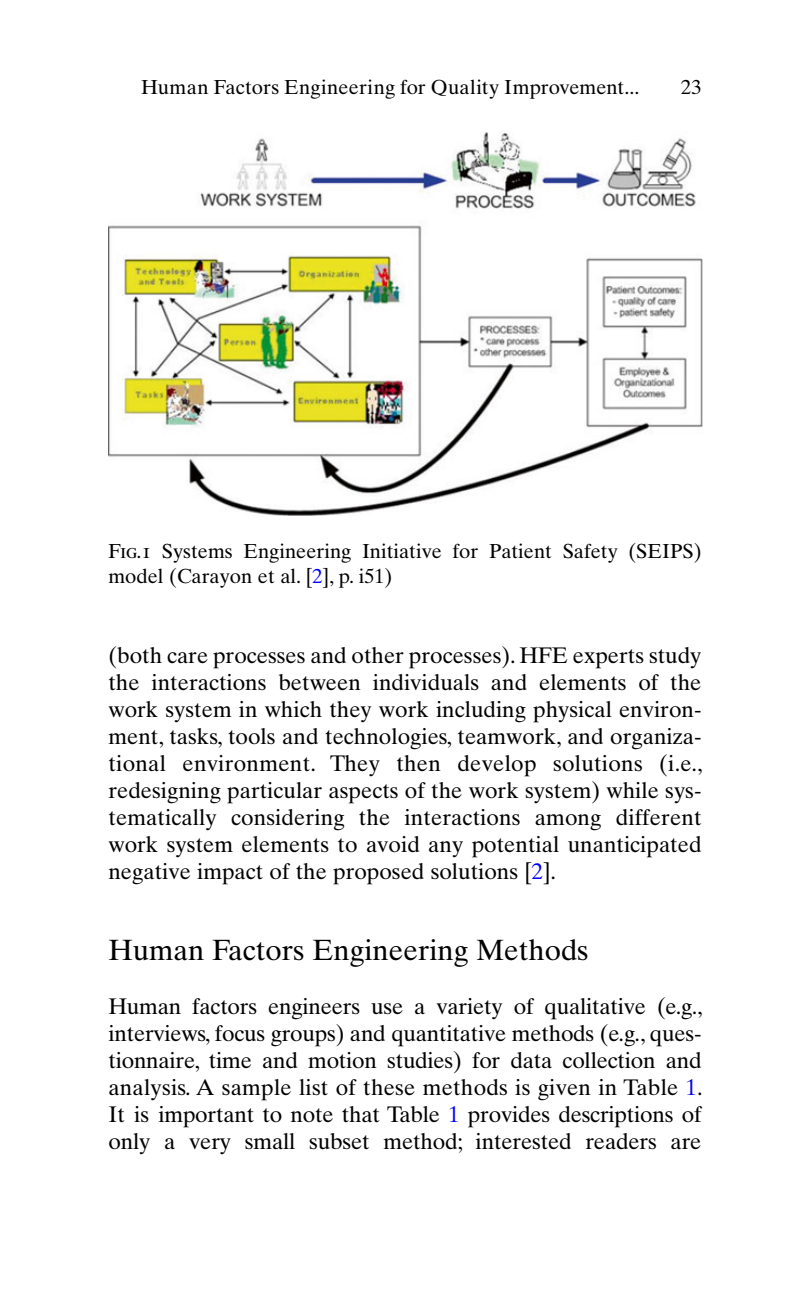
<style>
.page{position:relative;width:810px;height:1296px;background:#fff}
.page>*{position:absolute;margin:0;border:0;box-sizing:border-box;transform-origin:0 0}
.t1{font:29.25px "Vywdcr Times Ten";color:#000}
.t2{font:22.5px/27px "Vywdcr Times Ten";letter-spacing:-.005em;color:#000;text-align:justify}
.t3{font:20.25px/24.8px "Vywdcr Times Ten";color:#000}
.s1{font-family:"Nbmtvh Times Ten Roman SC"}
.s2{color:#0000fa}
</style>
<div class="page">
<img style="left:108px;top:132px;width:594px;height:384px">
<p class="t3" style="left:141px;top:77px;width:500px">Human Factors Engineering for Quality Improvement...</p>
<p class="t3" style="left:681px;top:77px;width:22px">23</p>
<p class="t3" style="left:108px;top:541px;width:595px"><span class="s1">Fig.1</span> Systems Engineering Initiative for Patient Safety (SEIPS) model (Carayon et al. [ <span class="s2">2</span> ], p. i51)</p>
<p class="t2" style="left:108px;top:644px;width:596px">(both care processes and other processes). HFE experts study the interactions between individuals and elements of the work system in which they work including physical environ&shy;ment, tasks, tools and technologies, teamwork, and organiza&shy;tional environment. They then develop solutions (i.e., redesigning particular aspects of the work system) while sys&shy;tematically considering the interactions among different work system elements to avoid any potential unanticipated negative impact of the proposed solutions [ <span class="s2">2</span> ].</p>
<h1 class="t1" style="left:108px;top:939px;width:482px">Human Factors Engineering Methods</h1>
<p class="t2" style="left:108px;top:995px;width:596px">Human factors engineers use a variety of qualitative (e.g., interviews, focus groups) and quantitative methods (e.g., ques&shy;tionnaire, time and motion studies) for data collection and analysis. A sample list of these methods is given in Table <span class="s2">1</span> .<br>It is important to note that Table <span class="s2">1</span> provides descriptions of only a very small subset method; interested readers are</p>
</div>
